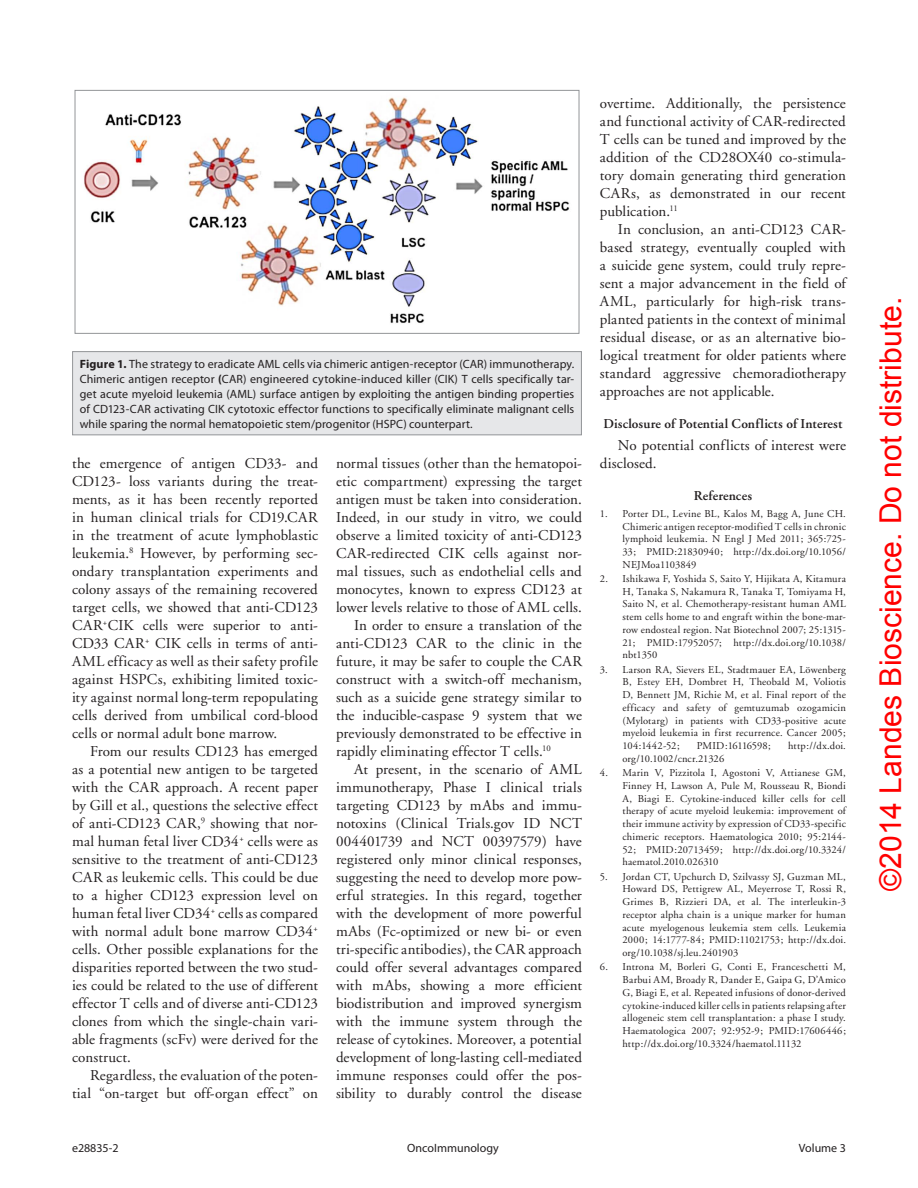
<style>
.page{position:relative;width:918px;height:1188px;background:#fff}
.page>*{position:absolute;margin:0;border:0;box-sizing:border-box;transform-origin:0 0}
.t1{font:30.15px "Arial";color:#f00}
.t2{font:15px/18px "Adobe Garamond";letter-spacing:.01em;color:#231f20;text-align:justify}
.t3{font:600 13.5px "Adobe Garamond";letter-spacing:.01em;color:#231f20}
.t4{font:12px/15px "Myriad Pro";letter-spacing:.005em;color:#231f20;text-align:justify}
.t5{font:10.5px/12.8px "Adobe Garamond";letter-spacing:.01em;color:#231f20;text-align:justify}
.t6{font:10.5px "Adobe Garamond";letter-spacing:-.02em;color:#231f20}
.s1{font-weight:700}
.s2{font-style:italic}
</style>
<div class="page">
<div style="left:73px;top:352px;width:508px;height:83px;background:#e6e7e9"></div>
<div style="left:72px;top:351px;width:510px;height:84px;border:1px solid #939598"></div>
<img style="left:84px;top:97px;width:486px;height:226px">
<div style="left:75px;top:90px;width:504px;height:244px;border:1px solid #939598"></div>
<p class="t4" style="left:80px;top:356px;width:496px"><span class="s1">Figure 1.</span> The strategy to eradicate AML cells via chimeric antigen-receptor (CAR) immunotherapy.<br>Chimeric antigen receptor <span class="s1">(</span>CAR) engineered cytokine-induced killer (CIK) T cells specifically tar&shy;get acute myeloid leukemia (AML) surface antigen by exploiting the antigen binding properties of CD123-CAR activating CIK cytotoxic effector functions to specifically eliminate malignant cells while sparing the normal hematopoietic stem/progenitor (HS PC) counterpart.</p>
<p class="t2" style="left:72px;top:455px;width:248px">the emergence of antigen CD33- and CD123- loss variants during the treat&shy;ments, as it has been recently reported in human clinical trials for CD19.CAR in the treatment of acute lymphoblastic leukemia.<sup>8</sup> However, by performing sec&shy;ondary transplantation experiments and colony assays of the remaining recovered target cells, we showed that anti-CD123<br>CAR<sup>+</sup>CIK cells were superior to anti-CD33 CAR<sup>+</sup> CIK cells in terms of anti-AML efficacy as well as their safety profile against HSPCs, exhibiting limited toxic&shy;ity against normal long-term repopulating cells derived from umbilical cord-blood cells or normal adult bone marrow.</p>
<p class="t2" style="left:72px;top:743px;width:248px;text-indent:18px">From our results CD123 has emerged as a potential new antigen to be targeted with the CAR approach. A recent paper by Gill et al., questions the selective effect of anti-CD123 CAR,<sup>9</sup> showing that nor&shy;mal human fetal liver CD34<sup>+</sup> cells were as sensitive to the treatment of anti-CD123<br>CAR as leukemic cells. This could be due to a higher CD123 expression level on human fetal liver CD34<sup>+</sup> cells as compared with normal adult bone marrow CD34<sup>+ </sup>cells. Other possible explanations for the disparities reported between the two stud&shy;ies could be related to the use of different effector T cells and of diverse anti-CD123 clones from which the single-chain vari&shy;able fragments (scFv) were derived for the construct.</p>
<p class="t2" style="left:72px;top:1067px;width:247px;text-align:right">Regardless, the evaluation of the poten&shy;tial “on-target but off-organ effect” on</p>
<p class="t2" style="left:336px;top:455px;width:247px">normal tissues (other than the hematopoi-</p>
<p class="t2" style="left:336px;top:473px;width:247px">etic compartment) expressing the target</p>
<p class="t2" style="left:336px;top:491px;width:247px">antigen must be taken into consideration.</p>
<p class="t2" style="left:336px;top:509px;width:247px">Indeed, in our study in vitro<span class="s2">,</span> we could</p>
<p class="t2" style="left:336px;top:527px;width:247px">observe a limited toxicity of anti-CD123</p>
<p class="t2" style="left:336px;top:545px;width:247px">CAR-redirected CIK cells against nor-</p>
<p class="t2" style="left:336px;top:563px;width:247px">mal tissues, such as endothelial cells and</p>
<p class="t2" style="left:336px;top:581px;width:247px">monocytes, known to express CD123 at</p>
<p class="t2" style="left:336px;top:599px;width:247px">lower levels relative to those of AML cells.</p>
<p class="t2" style="left:354px;top:617px;width:229px">In order to ensure a translation of the</p>
<p class="t2" style="left:336px;top:635px;width:247px">anti-CD123 CAR to the clinic in the</p>
<p class="t2" style="left:336px;top:653px;width:248px">future, it may be safer to couple the CAR</p>
<p class="t2" style="left:336px;top:671px;width:247px">construct with a switch-off mechanism,</p>
<p class="t2" style="left:336px;top:689px;width:247px">such as a suicide gene strategy similar to</p>
<p class="t2" style="left:336px;top:707px;width:247px">the inducible-caspase 9 system that we</p>
<p class="t2" style="left:336px;top:725px;width:247px">previously demonstrated to be effective in</p>
<p class="t2" style="left:336px;top:743px;width:216px">rapidly eliminating effector T cells.<sup>10</sup></p>
<p class="t2" style="left:354px;top:761px;width:229px">At present, in the scenario of AML</p>
<p class="t2" style="left:336px;top:779px;width:247px">immunotherapy, Phase I clinical trials</p>
<p class="t2" style="left:336px;top:797px;width:247px">targeting CD123 by mAbs and immu-</p>
<p class="t2" style="left:336px;top:815px;width:247px">notoxins (Clinical Trials.gov ID NCT</p>
<p class="t2" style="left:336px;top:833px;width:247px">004401739 and NCT 00397579) have</p>
<p class="t2" style="left:336px;top:851px;width:247px">registered only minor clinical responses,</p>
<p class="t2" style="left:336px;top:869px;width:247px">suggesting the need to develop more pow-</p>
<p class="t2" style="left:336px;top:887px;width:247px">erful strategies. In this regard, together</p>
<p class="t2" style="left:336px;top:905px;width:247px">with the development of more powerful</p>
<p class="t2" style="left:336px;top:923px;width:247px">mAbs (Fc-optimized or new bi- or even</p>
<p class="t2" style="left:336px;top:941px;width:247px">tri-specific antibodies), the CAR approach</p>
<p class="t2" style="left:336px;top:959px;width:247px">could offer several advantages compared</p>
<p class="t2" style="left:336px;top:977px;width:247px">with mAbs, showing a more efficient</p>
<p class="t2" style="left:336px;top:995px;width:247px">biodistribution and improved synergism</p>
<p class="t2" style="left:336px;top:1013px;width:247px">with the immune system through the</p>
<p class="t2" style="left:336px;top:1031px;width:247px">release of cytokines. Moreover, a potential</p>
<p class="t2" style="left:336px;top:1049px;width:247px">development of long-lasting cell-mediated</p>
<p class="t2" style="left:336px;top:1067px;width:247px">immune responses could offer the pos-</p>
<p class="t2" style="left:336px;top:1085px;width:247px">sibility to durably control the disease</p>
<p class="t2" style="left:600px;top:95px;width:247px">overtime. Additionally, the persistence and functional activity of CAR-redirected T cells can be tuned and improved by the addition of the CD28OX40 co-stimula&shy;tory domain generating third generation CARs, as demonstrated in our recent publication.<sup>11</sup></p>
<p class="t2" style="left:600px;top:221px;width:247px;text-indent:18px">In conclusion, an anti-CD123 CAR&shy;based strategy, eventually coupled with a suicide gene system, could truly repre&shy;sent a major advancement in the field of AML, particularly for high-risk trans&shy;planted patients in the context of minimal residual disease, or as an alternative bio&shy;logical treatment for older patients where standard aggressive chemoradiotherapy approaches are not applicable.</p>
<p class="t3" style="left:603px;top:416px;width:240px">Disclosure of Potential Conflicts of Interest</p>
<p class="t2" style="left:600px;top:437px;width:247px;text-indent:18px">No potential conflicts of interest were disclosed.</p>
<p class="t3" style="left:694px;top:488px;width:60px">References</p>
<p class="t5" style="left:622px;top:507px;width:225px;text-indent:-22px">1. Porter DL, Levine BL, Kalos M, Bagg A, June CH.<br>Chimeric antigen receptor-modified T cells in chronic lymphoid leukemia. N Engl J Med 2011; 365:725- 33; PMID:21830940; http://dx.doi.org/10.1056/ NEJMoa1103849</p>
<p class="t5" style="left:622px;top:573px;width:225px;text-indent:-23px">2. Ishikawa F, Yoshida S, Saito Y, Hijikata A, Kitamura H, Tanaka S, Nakamura R, Tanaka T, Tomiyama H, Saito N, et al. Chemotherapy-resistant human AML stem cells home to and engraft within the bone-mar&shy;row endosteal region. Nat Biotechnol 2007; 25:1315- 21; PMID:17952057; http://dx.doi.org/10.1038/ nbt1350</p>
<p class="t5" style="left:622px;top:663px;width:225px;text-indent:-22px">3. Larson RA, Sievers EL, Stadtmauer EA, Löwenberg B, Estey EH, Dombret H, Theobald M, Voliotis D, Bennett JM, Richie M, et al. Final report of the efficacy and safety of gemtuzumab ozogamicin (Mylotarg) in patients with CD33-positive acute myeloid leukemia in first recurrence. Cancer 2005; 104:1442-52;</p>
<p class="t6" style="left:697px;top:740px;width:76px">PMID:16116598;</p>
<p class="t5" style="left:788px;top:740px;width:59px">http://dx.doi.</p>
<p class="t5" style="left:622px;top:753px;width:103px">org/10.1002/cncr.21326</p>
<p class="t5" style="left:622px;top:767px;width:225px;text-indent:-23px">4. Marin V, Pizzitola I, Agostoni V, Attianese GM, Finney H, Lawson A, Pule M, Rousseau R, Biondi A, Biagi E. Cytokine-induced killer cells for cell therapy of acute myeloid leukemia: improvement of their immune activity by expression of CD33-specific chimeric receptors. Haematologica 2010; 95:2144- 52; PMID:20713459; http://dx.doi.org/10.3324/ haematol.2010.026310</p>
<p class="t5" style="left:622px;top:870px;width:225px;text-indent:-22px">5. Jordan CT, Upchurch D, Szilvassy SJ, Guzman ML, Howard DS, Pettigrew AL, Meyerrose T, Rossi R, Grimes B, Rizzieri DA, et al. The interleukin-3 receptor alpha chain is a unique marker for human acute myelogenous leukemia stem cells. Leukemia 2000; 14:1777-84; PMID:11021753; http://dx.doi. org/10.1038/sj.leu.2401903</p>
<p class="t5" style="left:622px;top:961px;width:225px;text-indent:-22px">6. Introna M, Borleri G, Conti E, Franceschetti M, Barbui AM, Broady R, Dander E, Gaipa G, D’Amico G, Biagi E, et al. Repeated infusions of donor-derived cytokine-induced killer cells in patients relapsing after allogeneic stem cell transplantation: a phase I study.<br>Haematologica 2007; 92:952-9; PMID:17606446; http://dx.doi.org/10.3324/haematol.11132</p>
<p class="t4" style="left:72px;top:1140px;width:196px">e28835-2 O</p>
<p class="t4" style="left:416px;top:1140px;width:85px">ncoI mmunology</p>
<p class="t4" style="left:799px;top:1140px;width:49px">Volume 3</p>
<h1 class="t1" style="left:871px;top:891px;width:595px;rotate:-90deg">©2014 Landes Bioscience. Do not distribute.</h1>
</div>
